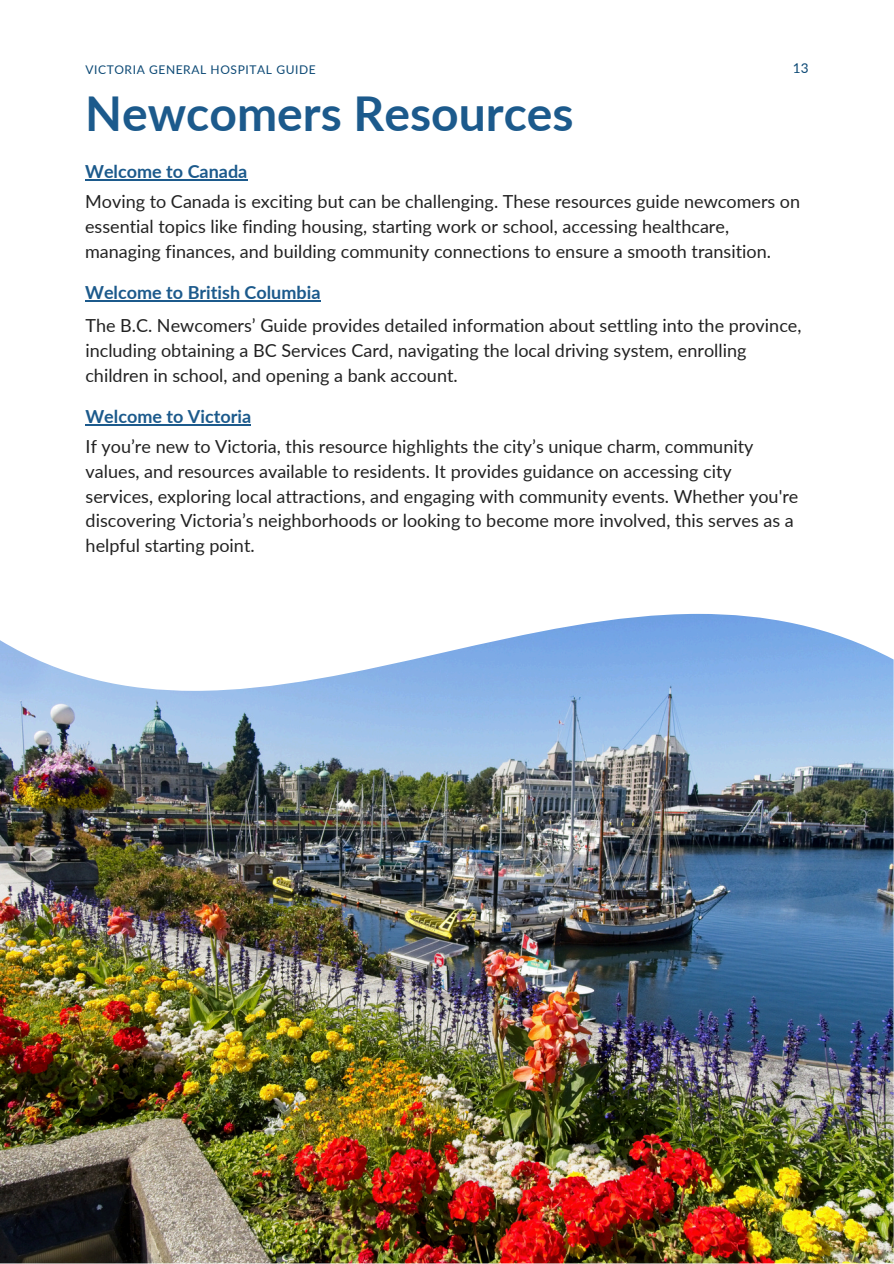
<style>
.page{position:relative;width:894px;height:1264px;background:#fff}
.page>*{position:absolute;margin:0;border:0;box-sizing:border-box;transform-origin:0 0}
.t1{font:700 48px "Lato";color:#1c5a8c}
.t2{font:18px/24.8px "Lato";color:#222}
.t3{font:700 18px "Lato";color:#1c5a8c}
.t4{font:13.5px "Lato";color:#0c4975}
.t5{font:12px "Lato";letter-spacing:.05em;color:#0c4975}
</style>
<div class="page">
<hr style="left:85px;top:179px;width:162px;height:1px;background:#1c5a8c">
<hr style="left:85px;top:300px;width:235px;height:2px;background:#1c5a8c">
<hr style="left:85px;top:424px;width:166px;height:1px;background:#1c5a8c">
<img style="left:0;top:614px;width:893px;height:649px">
<p class="t5" style="left:85px;top:62px;width:232px">VICTORIA GENERAL HOSPITAL GUIDE</p>
<p class="t4" style="left:792px;top:60px;width:17px">13</p>
<p class="t1" style="left:85px;top:83px;width:490px">Newcomers Resources</p>
<h1 class="t3" style="left:85px;top:160px;width:164px">Welcome to Canada</h1>
<h2 class="t2" style="left:85px;top:189px;width:716px">Moving to Canada is exciting but can be challenging. These resources guide newcomers on essential topics like finding housing, starting work or school, accessing healthcare, managing finances, and building community connections to ensure a smooth transition.</h2>
<h2 class="t3" style="left:85px;top:282px;width:237px">Welcome to British Columbia</h2>
<h3 class="t2" style="left:85px;top:313px;width:717px">The B.C. Newcomers’ Guide provides detailed information about settling into the province, including obtaining a BC Services Card, navigating the local driving system, enrolling children in school, and opening a bank account.</h3>
<h3 class="t3" style="left:85px;top:405px;width:167px">Welcome to Victoria</h3>
<h2 class="t2" style="left:86px;top:434px;width:714px">If you’re new to Victoria, this resource highlights the city’s unique charm, community values, and resources available to residents. It provides guidance on accessing city services, exploring local attractions, and engaging with community events. Whether you're discovering Victoria’s neighborhoods or looking to become more involved, this serves as a helpful starting point.</h2>
</div>
